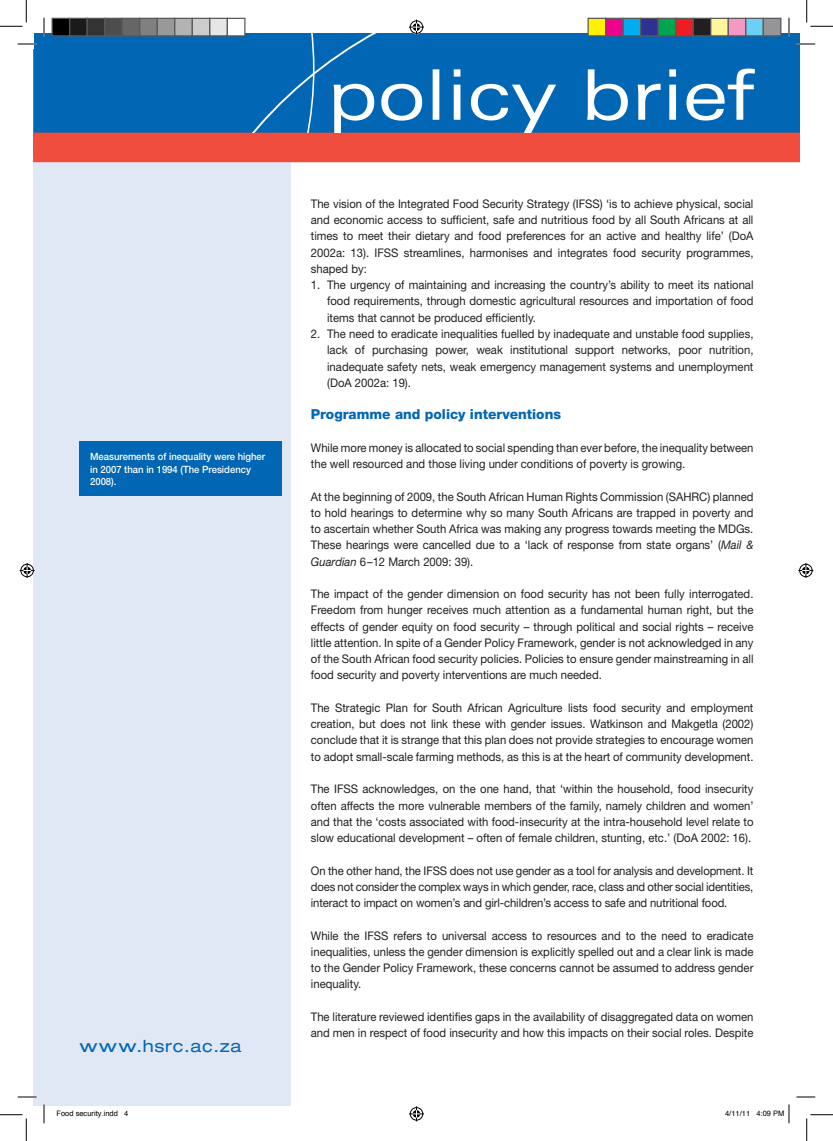
<style>
.page{position:relative;width:833px;height:1141px;background:#fff}
.page>*{position:absolute;margin:0;border:0;box-sizing:border-box;transform-origin:0 0}
.t1{font:expanded 16.88px "Helvetica Neue";letter-spacing:.04em;color:#0166b3;scale:1.19 1}
.Head_B{font:800 13.75px "Helvetica Neue";color:#0166b3}
.Body{font:11.88px/16.2px "Helvetica Neue";color:#231f20;text-align:justify;scale:.95 1}
.t2{font:500 10px/12.5px "Helvetica Neue";color:#fff;scale:.95 1}
.t3{font:7.5px "Helvetica";color:#000}
.s1{font-family:"Helvetica Neue LT Std";font-style:italic}
</style>
<div class="page">
<div style="left:34px;top:144px;width:257px;height:961px;background:#e1e8f5"></div>
<div style="left:79px;top:442px;width:202px;height:54px;background:#0166b3"></div>
<svg style="left:18px;top:1096px;width:18px;height:1px"></svg>
<svg style="left:796px;top:1096px;width:18px;height:1px"></svg>
<svg style="left:43px;top:1104px;width:2px;height:19px"></svg>
<svg style="left:0;top:1114px;width:27px;height:26px"></svg>
<svg style="left:806px;top:1114px;width:26px;height:26px"></svg>
<svg style="left:0;top:0;width:832px;height:162px"></svg>
<svg style="left:409px;top:1106px;width:15px;height:15px"></svg>
<svg style="left:20px;top:563px;width:15px;height:15px"></svg>
<svg style="left:798px;top:563px;width:14px;height:15px"></svg>
<div style="left:52px;top:18px;width:18px;height:18px;background:#000"></div>
<div style="left:51px;top:18px;width:19px;height:18px;border:1px solid #595959"></div>
<div style="left:70px;top:18px;width:17px;height:18px;background:#1a1a1a"></div>
<div style="left:69px;top:18px;width:19px;height:18px;border:1px solid #595959"></div>
<div style="left:87px;top:18px;width:18px;height:18px;background:#333"></div>
<div style="left:86px;top:18px;width:19px;height:18px;border:1px solid #595959"></div>
<div style="left:105px;top:18px;width:17px;height:18px;background:#4d4d4d"></div>
<div style="left:104px;top:18px;width:19px;height:18px;border:1px solid #595959"></div>
<div style="left:122px;top:18px;width:18px;height:18px;background:#666"></div>
<div style="left:121px;top:18px;width:19px;height:18px;border:1px solid #595959"></div>
<div style="left:140px;top:18px;width:17px;height:18px;background:#808080"></div>
<div style="left:139px;top:18px;width:19px;height:18px;border:1px solid #595959"></div>
<div style="left:157px;top:18px;width:18px;height:18px;background:#999"></div>
<div style="left:156px;top:18px;width:19px;height:18px;border:1px solid #595959"></div>
<div style="left:175px;top:18px;width:17px;height:18px;background:#b3b3b3"></div>
<div style="left:174px;top:18px;width:19px;height:18px;border:1px solid #595959"></div>
<div style="left:192px;top:18px;width:18px;height:18px;background:#ccc"></div>
<div style="left:191px;top:18px;width:19px;height:18px;border:1px solid #595959"></div>
<div style="left:210px;top:18px;width:17px;height:18px;background:#e6e6e6"></div>
<div style="left:209px;top:18px;width:19px;height:18px;border:1px solid #595959"></div>
<div style="left:227px;top:18px;width:18px;height:18px;background:#fff"></div>
<div style="left:226px;top:18px;width:19px;height:18px;border:1px solid #595959"></div>
<div style="left:587px;top:18px;width:18px;height:18px;background:#fff101"></div>
<div style="left:587px;top:18px;width:19px;height:18px;border:1px solid #595959"></div>
<div style="left:605px;top:18px;width:17px;height:18px;background:#ed028c"></div>
<div style="left:604px;top:18px;width:19px;height:18px;border:1px solid #595959"></div>
<div style="left:622px;top:18px;width:18px;height:18px;background:#00aeef"></div>
<div style="left:622px;top:18px;width:19px;height:18px;border:1px solid #595959"></div>
<div style="left:640px;top:18px;width:17px;height:18px;background:#2e3092"></div>
<div style="left:639px;top:18px;width:19px;height:18px;border:1px solid #595959"></div>
<div style="left:657px;top:18px;width:18px;height:18px;background:#00a54f"></div>
<div style="left:657px;top:18px;width:19px;height:18px;border:1px solid #595959"></div>
<div style="left:675px;top:18px;width:17px;height:18px;background:#ee1d23"></div>
<div style="left:674px;top:18px;width:19px;height:18px;border:1px solid #595959"></div>
<div style="left:692px;top:18px;width:18px;height:18px;background:#231f20"></div>
<div style="left:692px;top:18px;width:19px;height:18px;border:1px solid #595959"></div>
<div style="left:710px;top:18px;width:17px;height:18px;background:#fff79a"></div>
<div style="left:709px;top:18px;width:19px;height:18px;border:1px solid #595959"></div>
<div style="left:727px;top:18px;width:18px;height:18px;background:#f499c2"></div>
<div style="left:727px;top:18px;width:19px;height:18px;border:1px solid #595959"></div>
<div style="left:745px;top:18px;width:17px;height:18px;background:#6bcff6"></div>
<div style="left:744px;top:18px;width:19px;height:18px;border:1px solid #595959"></div>
<div style="left:762px;top:18px;width:18px;height:18px;background:#939598"></div>
<div style="left:762px;top:18px;width:19px;height:18px;border:1px solid #595959"></div>
<svg style="left:788px;top:1104px;width:1px;height:19px"></svg>
<p class="t2" style="left:90px;top:450px;width:186px">Measurements of inequality were higher in 2007 than in 1994 (The Presidency<br>2008).</p>
<h1 class="t1" style="left:79px;top:1035px;width:137px">www.hsrc.ac.za</h1>
<p class="Body" style="left:311px;top:195px;width:467px">The vision of the Integrated Food Security Strategy (IFSS) ‘is to achieve physical, social and economic access to sufficient, safe and nutritious food by all South Africans at all times to meet their dietary and food preferences for an active and healthy life’ (DoA 2002a: 13). IFSS streamlines, harmonises and integrates food security programmes, shaped by:</p>
<p class="Body" style="left:327px;top:277px;width:450px;text-indent:-16px">1. The urgency of maintaining and increasing the country’s ability to meet its national food requirements, through domestic agricultural resources and importation of food items that cannot be produced efficiently.</p>
<p class="Body" style="left:327px;top:325px;width:450px;text-indent:-16px">2. The need to eradicate inequalities fuelled by inadequate and unstable food supplies, lack of purchasing power, weak institutional support networks, poor nutrition, inadequate safety nets, weak emergency management systems and unemployment (DoA 2002a: 19).</p>
<p class="Head_B" style="left:311px;top:406px;width:251px">Programme and policy interventions</p>
<p class="Body" style="left:311px;top:439px;width:467px">While more money is allocated to social spending than ever before, the inequality between the well resourced and those living under conditions of poverty is growing.</p>
<p class="Body" style="left:311px;top:488px;width:467px">At the beginning of 2009, the South African Human Rights Commission (SAHRC) planned to hold hearings to determine why so many South Africans are trapped in poverty and to ascertain whether South Africa was making any progress towards meeting the MDGs.<br>These hearings were cancelled due to a ‘lack of response from state organs’ (<span class="s1">Mail &amp; Guardian</span> 6 –12 March 2009: 39).</p>
<p class="Body" style="left:311px;top:585px;width:467px">The impact of the gender dimension on food security has not been fully interrogated.<br>Freedom from hunger receives much attention as a fundamental human right, but the effects of gender equity on food security – through political and social rights – receive little attention. In spite of a Gender Policy Framework, gender is not acknowledged in any of the South African food security policies. Policies to ensure gender mainstreaming in all food security and poverty interventions are much needed.</p>
<p class="Body" style="left:311px;top:699px;width:467px">The Strategic Plan for South African Agriculture lists food security and employment creation, but does not link these with gender issues. Watkinson and Makgetla (2002) conclude that it is strange that this plan does not provide strategies to encourage women to adopt small-scale farming methods, as this is at the heart of community development.</p>
<p class="Body" style="left:311px;top:780px;width:467px">The IFSS acknowledges, on the one hand, that ‘within the household, food insecurity often affects the more vulnerable members of the family, namely children and women’ and that the ‘costs associated with food-insecurity at the intra-household level relate to slow educational development – often of female children, stunting, etc.’ (DoA 2002: 16).</p>
<p class="Body" style="left:311px;top:862px;width:467px">On the other hand, the IFSS does not use gender as a tool for analysis and development. It does not consider the complex ways in which gender, race, class and other social identities, interact to impact on women’s and girl-children’s access to safe and nutritional food.</p>
<p class="Body" style="left:311px;top:927px;width:467px">While the IFSS refers to universal access to resources and to the need to eradicate inequalities, unless the gender dimension is explicitly spelled out and a clear link is made to the Gender Policy Framework, these concerns cannot be assumed to address gender inequality.</p>
<p class="Body" style="left:311px;top:1008px;width:467px">The literature reviewed identifies gaps in the availability of disaggregated data on women and men in respect of food insecurity and how this impacts on their social roles. Despite</p>
<p class="t3" style="left:56px;top:1107px;width:73px">Food security.indd 4</p>
<p class="t3" style="left:724px;top:1107px;width:61px">4/11/11 4:09 PM</p>
</div>
